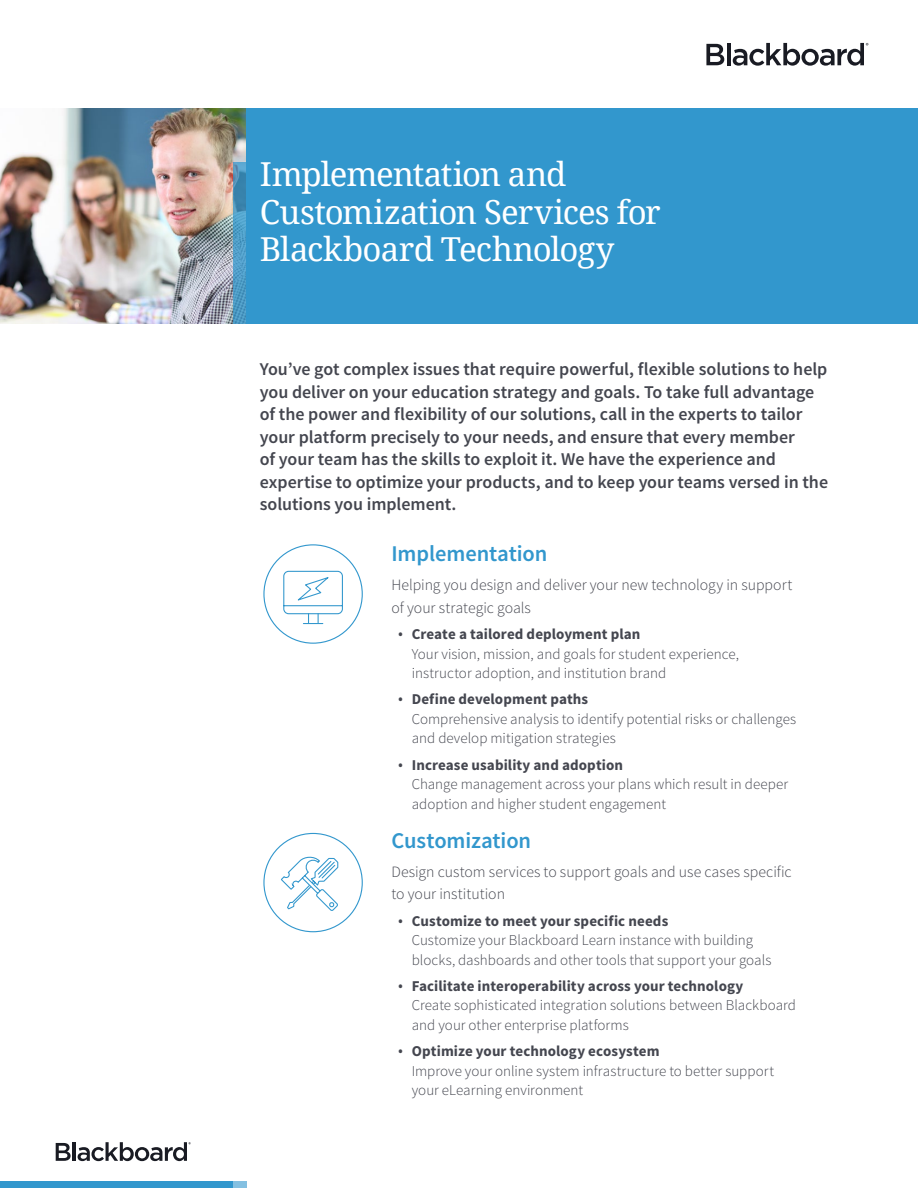
<style>
.page{position:relative;width:918px;height:1188px;background:#fff}
.page>*{position:absolute;margin:0;border:0;box-sizing:border-box;transform-origin:0 0}
.Color_Block_-_3_Line{font:33px/37.5px "Noto Serif";letter-spacing:-.03em;color:#fff}
.Subheading{font:600 22.5px "Source Sans Pro";letter-spacing:-.005em;color:#3297cd}
.Leadin_Paragraph{font:600 18px/22.5px "Source Sans Pro";letter-spacing:-.005em;color:#44464f}
.Paragraph{font:300 15.75px/22.5px "Source Sans Pro";color:#44464f}
.t1{font:300 15px/19.5px "Source Sans Pro";color:#44464f}
.s1{font-weight:200;font-size:18px}
.s2{font-weight:700}
</style>
<div class="page">
<img style="left:0;top:108px;width:246px;height:216px">
<svg style="left:56px;top:1143px;width:15px;height:18px"></svg>
<hr style="left:73px;top:1142px;width:3px;height:19px;background:#191b23">
<svg style="left:78px;top:1142px;width:113px;height:19px"></svg>
<div style="left:0;top:1181px;width:233px;height:7px;background:#3297cd"></div>
<div style="left:233px;top:1181px;width:13px;height:7px;background:#84c0e1"></div>
<svg style="left:706px;top:44px;width:18px;height:21px"></svg>
<hr style="left:727px;top:43px;width:4px;height:22px;background:#191b23">
<svg style="left:733px;top:43px;width:135px;height:23px"></svg>
<div style="left:246px;top:108px;width:672px;height:216px;background:#3297cd"></div>
<svg style="left:233px;top:162px;width:13px;height:162px;background:#4b98c1"></svg>
<svg style="left:281px;top:856px;width:58px;height:55px"></svg>
<svg style="left:283px;top:570px;width:60px;height:54px"></svg>
<p class="Color_Block_-_3_Line" style="left:260px;top:155px;width:402px">Implementation and<br>Customization Services for<br>Blackboard Technology</p>
<p class="Leadin_Paragraph" style="left:260px;top:359px;width:570px">You’ve got complex issues that require powerful, flexible solutions to help you deliver on your education strategy and goals. To take full advantage of the power and flexibility of our solutions, call in the experts to tailor your platform precisely to your needs, and ensure that every member<br>of your team has the skills to exploit it. We have the experience and expertise to optimize your products, and to keep your teams versed in the solutions you implement.</p>
<p class="Subheading" style="left:392px;top:540px;width:158px">Implementation</p>
<p class="Paragraph" style="left:392px;top:574px;width:402px">Helping you design and deliver your new technology in support of your strategic goals</p>
<p class="t1" style="left:412px;top:625px;width:329px;text-indent:-14px"><span class="s1">•</span> <span class="s2">Create a tailored deployment plan<br></span>Your vision, mission, and goals for student experience, instructor adoption, and institution brand</p>
<p class="t1" style="left:412px;top:690px;width:386px;text-indent:-14px"><span class="s1">•</span> <span class="s2">Define development paths<br></span>Comprehensive analysis to identify potential risks or challenges and develop mitigation strategies</p>
<p class="t1" style="left:412px;top:755px;width:378px;text-indent:-14px"><span class="s1">•</span> <span class="s2">Increase usability and adoption<br></span>Change management across your plans which result in deeper adoption and higher student engagement</p>
<p class="Subheading" style="left:392px;top:826px;width:141px">Customization</p>
<p class="Paragraph" style="left:392px;top:861px;width:402px">Design custom services to support goals and use cases specific to your institution</p>
<p class="t1" style="left:412px;top:911px;width:361px;text-indent:-14px"><span class="s1">•</span> <span class="s2">Customize to meet your specific needs<br></span>Customize your Blackboard Learn instance with building blocks, dashboards and other tools that support your goals</p>
<p class="t1" style="left:412px;top:976px;width:386px;text-indent:-14px"><span class="s1">•</span> <span class="s2">Facilitate interoperability across your technology<br></span>Create sophisticated integration solutions between Blackboard and your other enterprise platforms</p>
<p class="t1" style="left:412px;top:1042px;width:364px;text-indent:-14px"><span class="s1">•</span> <span class="s2">Optimize your technology ecosystem<br></span>Improve your online system infrastructure to better support your eLearning environment</p>
</div>
